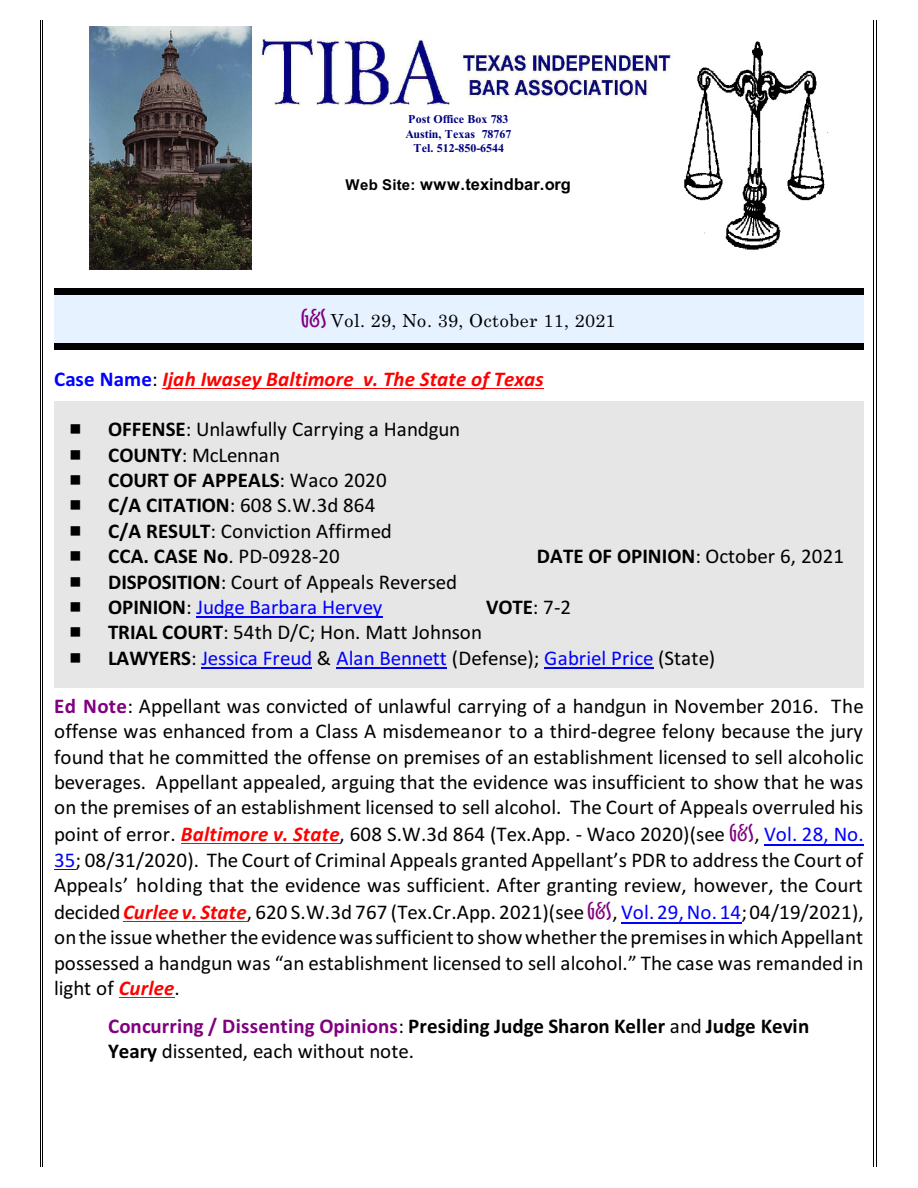
<style>
.page{position:relative;width:918px;height:1188px;background:#fff}
.page>*{position:absolute;margin:0;border:0;box-sizing:border-box;transform-origin:0 0}
.t1{font:21px/25.7px "Calibri";color:#000}
.t2{font:700 21px/25.3px "Calibri";letter-spacing:.005em;color:#000}
.t3{font:italic 700 21px "Calibri";letter-spacing:.01em;color:#f00}
.t4{font:18px "Century";letter-spacing:.025em;color:#000}
.t5{font:700 16.5px "Arial";color:#000}
.t6{font:700 12px/14.2px "Times New Roman";color:#000080;text-align:center}
.s1{font-size:15px}
.s2{font-family:"Oz Handicraft BT";font-size:24px;color:#800080}
.s3{font-style:normal;color:#00f}
.s4{font-weight:400;font-style:normal;color:#000}
.s5{font-weight:700}
.s6{color:#00f}
.s7{font-weight:400}
.s8{font-weight:700;color:#800080}
.s9{font-weight:700;font-style:italic;color:#f00}
.s10{font-family:"Oz Handicraft BT";font-size:22.5px;color:#800080}
.s11{color:#800080}
</style>
<div class="page">
<hr style="left:874px;top:20px;width:1px;height:1147px;background:#000">
<hr style="left:876px;top:20px;width:1px;height:1147px;background:#000">
<hr style="left:40px;top:21px;width:1px;height:1146px;background:#000">
<hr style="left:43px;top:21px;width:1px;height:1146px;background:#000">
<img style="left:684px;top:41px;width:144px;height:210px">
<div style="left:55px;top:401px;width:809px;height:286px;background:#e6e6e6"></div>
<div style="left:54px;top:288px;width:809px;height:62px;background:#e6f2ff"></div>
<div style="left:54px;top:288px;width:809px;height:7px;background:#000"></div>
<div style="left:54px;top:343px;width:809px;height:7px;background:#000"></div>
<hr style="left:163px;top:388px;width:381px;height:1px;background:#f00">
<hr style="left:197px;top:617px;width:186px;height:1px;background:#00f">
<hr style="left:201px;top:668px;width:111px;height:1px;background:#00f">
<hr style="left:336px;top:668px;width:111px;height:1px;background:#00f">
<hr style="left:544px;top:668px;width:109px;height:1px;background:#00f">
<hr style="left:181px;top:843px;width:159px;height:1px;background:#f00">
<hr style="left:764px;top:844px;width:100px;height:1px;background:#00f">
<svg style="left:54px;top:869px;width:22px;height:1px"></svg>
<hr style="left:123px;top:921px;width:124px;height:1px;background:#f00">
<hr style="left:621px;top:922px;width:120px;height:1px;background:#00f">
<hr style="left:119px;top:997px;width:55px;height:1px;background:#f00">
<img style="left:90px;top:27px;width:162px;height:243px">
<img style="left:261px;top:37px;width:412px;height:70px">
<p class="t6" style="left:406px;top:113px;width:108px">Post Office Box 783<br>Austin, Texas 78767<br>Tel. 512-850-6544</p>
<p class="t5" style="left:346px;top:178px;width:227px"><span class="s1">Web Site:</span> www.texindbar.org</p>
<p class="t4" style="left:301px;top:313px;width:316px"><span class="s2">G&amp;S</span> Vol. 29, No. 39, October 11, 2021</p>
<p class="t3" style="left:54px;top:370px;width:491px"><span class="s3">Case Name</span><span class="s4">:</span> Ijah Iwasey Baltimore v. The State of Texas</p>
<p class="t1" style="left:108px;top:418px;width:354px"><span class="s5">OFFENSE</span>: Unlawfully Carrying a Handgun<br><span class="s5">COUNTY</span>: McLennan<br><span class="s5">COURT OF APPEALS</span>: Waco 2020<br><span class="s5">C/A CITATION</span>: 608 S.W.3d 864<br><span class="s5">C/A RESULT</span>: Conviction Affirmed<br><span class="s5">CCA. CASE No</span>. PD-0928-20</p>
<p class="t1" style="left:537px;top:545px;width:309px"><span class="s5">DATE OF OPINION</span>: October 6, 2021</p>
<p class="t1" style="left:108px;top:571px;width:351px"><span class="s5">DISPOSITION</span>: Court of Appeals Reversed<br><span class="s5">OPINION</span>: <span class="s6">Judge Barbara Hervey</span></p>
<p class="t2" style="left:486px;top:596px;width:87px">VOTE<span class="s7">: 7-2</span></p>
<p class="t1" style="left:108px;top:621px;width:609px"><span class="s5">TRIAL COURT</span>: 54th D/C; Hon. Matt Johnson<br><span class="s5">LAWYERS</span>: <span class="s6">Jessica Freud</span> &amp; <span class="s6">Alan Bennett</span> (Defense); <span class="s6">Gabriel Price</span> (State)</p>
<p class="t1" style="left:54px;top:695px;width:811px;text-align:justify"><span class="s8">Ed Note</span>: Appellant was convicted of unlawful carrying of a handgun in November 2016. The offense was enhanced from a Class A misdemeanor to a third-degree felony because the jury found that he committed the offense on premises of an establishment licensed to sell alcoholic beverages. Appellant appealed, arguing that the evidence was insufficient to show that he was on the premises of an establishment licensed to sell alcohol. The Court of Appeals overruled his point of error. <span class="s9">Baltimore v. State</span>, 608 S.W.3d 864 (Tex.App. - Waco 2020)(see <span class="s10">G&amp;S</span>, <span class="s6">Vol. 28, No.<br>35</span>; 08/31/2020). The Court of Criminal Appeals granted Appellant’s PDR to address the Court of Appeals’ holding that the evidence was sufficient. After granting review, however, the Court decided<span class="s9">Curlee v. State</span>, 620 S.W.3d 767 (Tex.Cr.App. 2021)(see <span class="s10">G&amp;S</span>, <span class="s6">Vol. 29,No. 14</span>;04/19/2021), onthe issuewhether theevidencewassufficient to showwhetherthepremisesinwhichAppellant possessed a handgun was “an establishment licensed to sell alcohol.” The case was remanded in light of <span class="s9">Curlee</span>.</p>
<p class="t2" style="left:108px;top:1015px;width:703px"><span class="s11">Concurring / Dissenting Opinions</span><span class="s7">:</span> Presiding Judge Sharon Keller <span class="s7">and</span> Judge Kevin<br>Yeary <span class="s7">dissented, each without note.</span></p>
</div>
